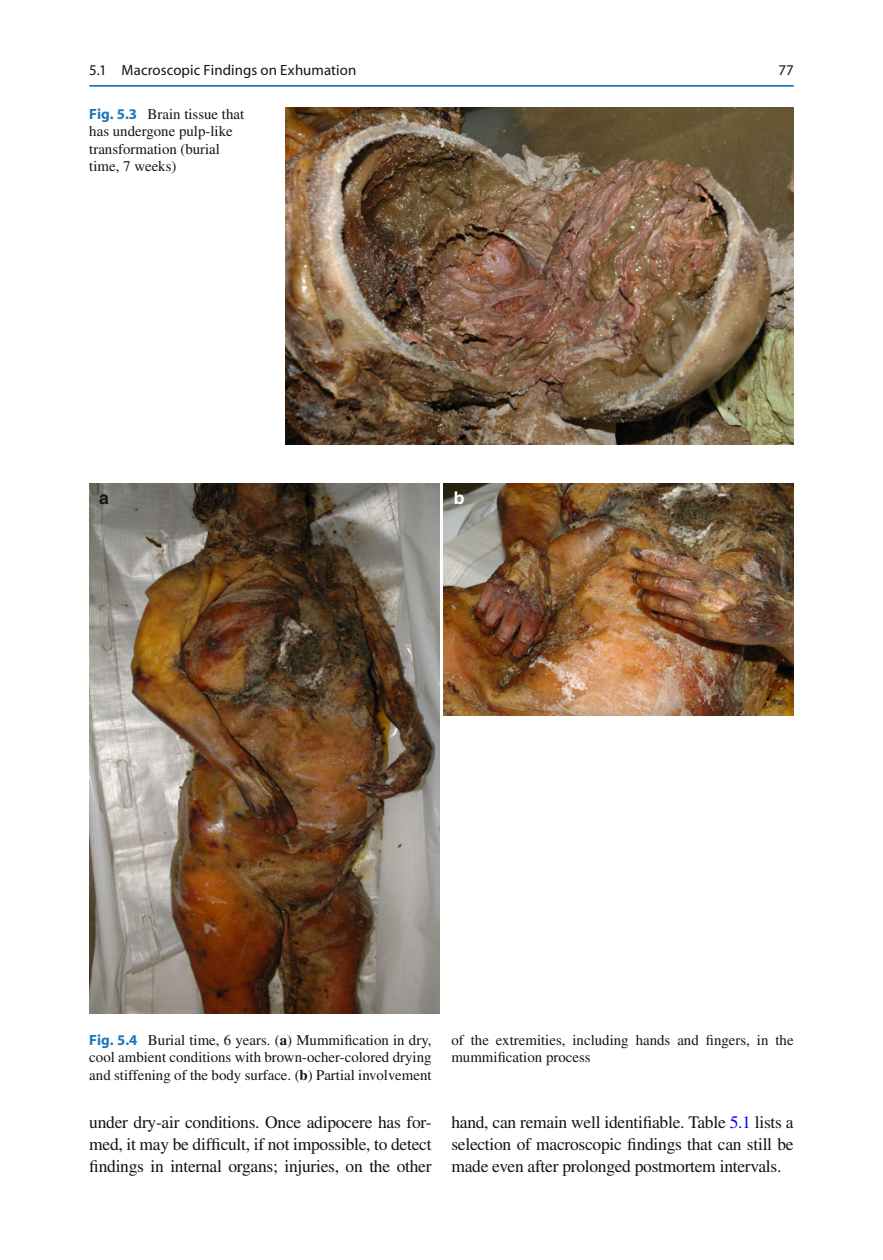
<style>
.page{position:relative;width:883px;height:1260px;background:#fff}
.page>*{position:absolute;margin:0;border:0;box-sizing:border-box;transform-origin:0 0}
.t1{font:17.5px/21.9px "Times";letter-spacing:-.015em;color:#131413;text-align:justify}
.t2{font:700 17.5px "Helvetica";color:#131413}
.t3{font:700 17.5px "Helvetica";color:#fff}
.t4{font:14.88px/17.5px "Times";color:#131413}
.t5{font:14.88px "Myriad";letter-spacing:.005em;color:#131413}
.s1{font-family:"Myriad";font-weight:700;color:#1f77b9}
.s2{font-weight:700}
.s3{color:#00f}
</style>
<div class="page">
<img style="left:285px;top:107px;width:509px;height:338px">
<img style="left:89px;top:483px;width:350px;height:530px">
<img style="left:444px;top:483px;width:350px;height:233px">
<hr style="left:89px;top:85px;width:705px;height:2px;background:#1f77b9">
<p class="t5" style="left:89px;top:64px;width:268px">5.1 Macroscopic Findings on Exhumation</p>
<p class="t4" style="left:89px;top:106px;width:156px"><span class="s1">Fig. 5.3</span> Brain tissue that has undergone pulp-like transformation (burial time, 7 weeks)</p>
<p class="t2" style="left:99px;top:487px;width:11px">a</p>
<p class="t3" style="left:454px;top:487px;width:12px">b</p>
<p class="t5" style="left:778px;top:64px;width:17px">77</p>
<p class="t4" style="left:89px;top:1032px;width:344px;text-align:justify"><span class="s1">Fig. 5.4</span> Burial time, 6 years. ( <span class="s2">a</span> ) Mummification in dry, cool ambient conditions with brown-ocher-colored drying and stiffening of the body surface. ( <span class="s2">b</span> ) Partial involvement</p>
<p class="t4" style="left:451px;top:1032px;width:344px">of the extremities, including hands and fingers, in the mummification process</p>
<p class="t1" style="left:89px;top:1113px;width:344px">under dry-air conditions. Once adipocere has for - med, it may be difficult, if not impossible, to detect findings in internal organs; injuries, on the other</p>
<p class="t1" style="left:451px;top:1113px;width:344px">hand, can remain well identifiable. Table <span class="s3">5.1</span> lists a selection of macroscopic findings that can still be made even after prolonged postmortem intervals.</p>
</div>
